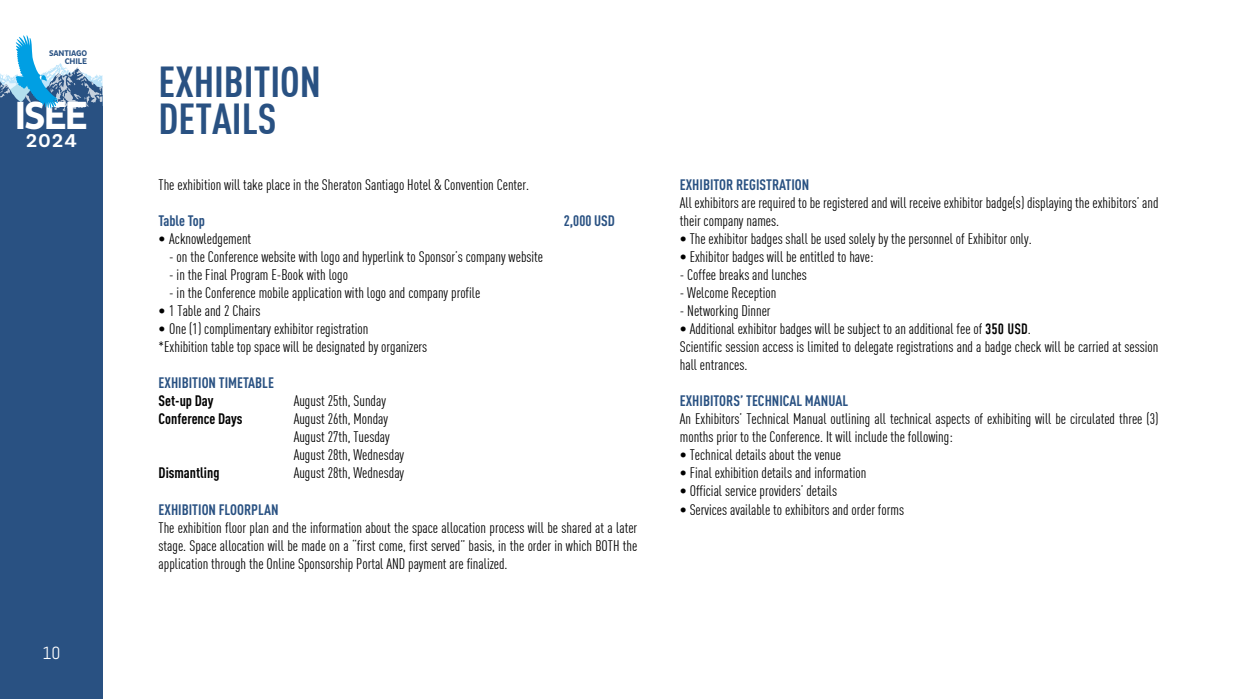
<style>
.page{position:relative;width:1241px;height:699px;background:#fff}
.page>*{position:absolute;margin:0;border:0;box-sizing:border-box;transform-origin:0 0}
.t1{font:700 42.38px/37.2px "DIN Condens";color:#295182}
.t2{font:700 39.88px "Pluto Sans Cond";color:#fff}
.t3{font:500 18.88px "Pluto Sans Cond";color:#fff;scale:1.11 1}
.t4{font:17.5px "Abel";color:#fff}
.t5{font:15px/18px "DIN Condens";color:#000}
.t6{font:700 15px "DIN Cond";color:#295182}
.t7{font:700 15px "DIN Cond";color:#000}
.t8{font:700 8.38px/8.1px "Pluto Sans Cond";letter-spacing:-.02em;color:#295182;text-align:right}
.s1{font-family:"DIN Condensed"}
</style>
<div class="page">
<div style="left:0;top:95px;width:102px;height:603px;background:#295182"></div>
<svg style="left:0;top:35px;width:102px;height:76px"></svg>
<p class="t8" style="left:49px;top:49px;width:39px">SANTIAGO<br>CHILE</p>
<h2 class="t2" style="left:15px;top:93px;width:75px">ISEE</h2>
<p class="t3" style="left:26px;top:130px;width:48px">2024</p>
<p class="t4" style="left:42px;top:641px;width:20px">10</p>
<h1 class="t1" style="left:158px;top:62px;width:164px">EXHIBITION<br>DETAILS</h1>
<p class="t5" style="left:158px;top:175px;width:372px">The exhibition will take place in the Sheraton Santiago Hotel &amp; Convention Center.</p>
<p class="t6" style="left:158px;top:211px;width:48px">Table Top</p>
<p class="t6" style="left:563px;top:211px;width:52px">2,000 USD</p>
<p class="t5" style="left:158px;top:229px;width:94px">• Acknowledgement</p>
<p class="t5" style="left:169px;top:247px;width:375px">- on the Conference website with logo and hyperlink to Sponsor’s company website</p>
<p class="t5" style="left:169px;top:265px;width:180px">- in the Final Program E-Book with logo</p>
<p class="t5" style="left:169px;top:283px;width:312px">- in the Conference mobile application with logo and company profile</p>
<p class="t5" style="left:158px;top:301px;width:104px">• 1 Table and 2 Chairs</p>
<p class="t5" style="left:158px;top:319px;width:270px">• One (1) complimentary exhibitor registration<br>*Exhibition table top space will be designated by organizers</p>
<p class="t6" style="left:158px;top:373px;width:117px">EXHIBITION TIMETABLE</p>
<p class="t7" style="left:158px;top:391px;width:56px">Set-up Day</p>
<p class="t5" style="left:293px;top:391px;width:94px">August 25th, Sunday</p>
<p class="t7" style="left:158px;top:409px;width:86px">Conference Days</p>
<p class="t5" style="left:293px;top:409px;width:112px">August 26th, Monday<br>August 27th, Tuesday<br>August 28th, Wednesday</p>
<p class="t7" style="left:158px;top:463px;width:62px">Dismantling</p>
<p class="t5" style="left:293px;top:463px;width:112px">August 28th, Wednesday</p>
<p class="t6" style="left:158px;top:499px;width:122px">EXHIBITION FLOORPLAN</p>
<p class="t5" style="left:158px;top:517px;width:480px;text-align:justify">The exhibition floor plan and the information about the space allocation process will be shared at a later stage. Space allocation will be made on a “first come, first served” basis, in the order in which BOTH the application through the Online Sponsorship Portal AND payment are finalized.</p>
<p class="t6" style="left:679px;top:175px;width:131px">EXHIBITOR REGISTRATION</p>
<p class="t5" style="left:679px;top:193px;width:480px">All exhibitors are required to be registered and will receive exhibitor badge(s) displaying the exhibitors’ and their company names.</p>
<p class="t5" style="left:679px;top:229px;width:353px">• The exhibitor badges shall be used solely by the personnel of Exhibitor only.</p>
<p class="t5" style="left:679px;top:247px;width:195px">• Exhibitor badges will be entitled to have:</p>
<p class="t5" style="left:679px;top:265px;width:129px">- Coffee breaks and lunches</p>
<p class="t5" style="left:679px;top:283px;width:98px">- Welcome Reception</p>
<p class="t5" style="left:679px;top:301px;width:92px">- Networking Dinner</p>
<p class="t5" style="left:679px;top:319px;width:480px">• Additional exhibitor badges will be subject to an additional fee of <span class="s1">350 USD</span>.<br>Scientific session access is limited to delegate registrations and a badge check will be carried at session hall entrances.</p>
<p class="t6" style="left:679px;top:391px;width:170px">EXHIBITORS’ TECHNICAL MANUAL</p>
<p class="t5" style="left:679px;top:409px;width:480px">An Exhibitors’ Technical Manual outlining all technical aspects of exhibiting will be circulated three (3) months prior to the Conference. It will include the following:</p>
<p class="t5" style="left:679px;top:445px;width:163px">• Technical details about the venue</p>
<p class="t5" style="left:679px;top:463px;width:188px">• Final exhibition details and information</p>
<p class="t5" style="left:679px;top:481px;width:159px">• Official service providers’ details</p>
<p class="t5" style="left:679px;top:499px;width:226px">• Services available to exhibitors and order forms</p>
</div>
